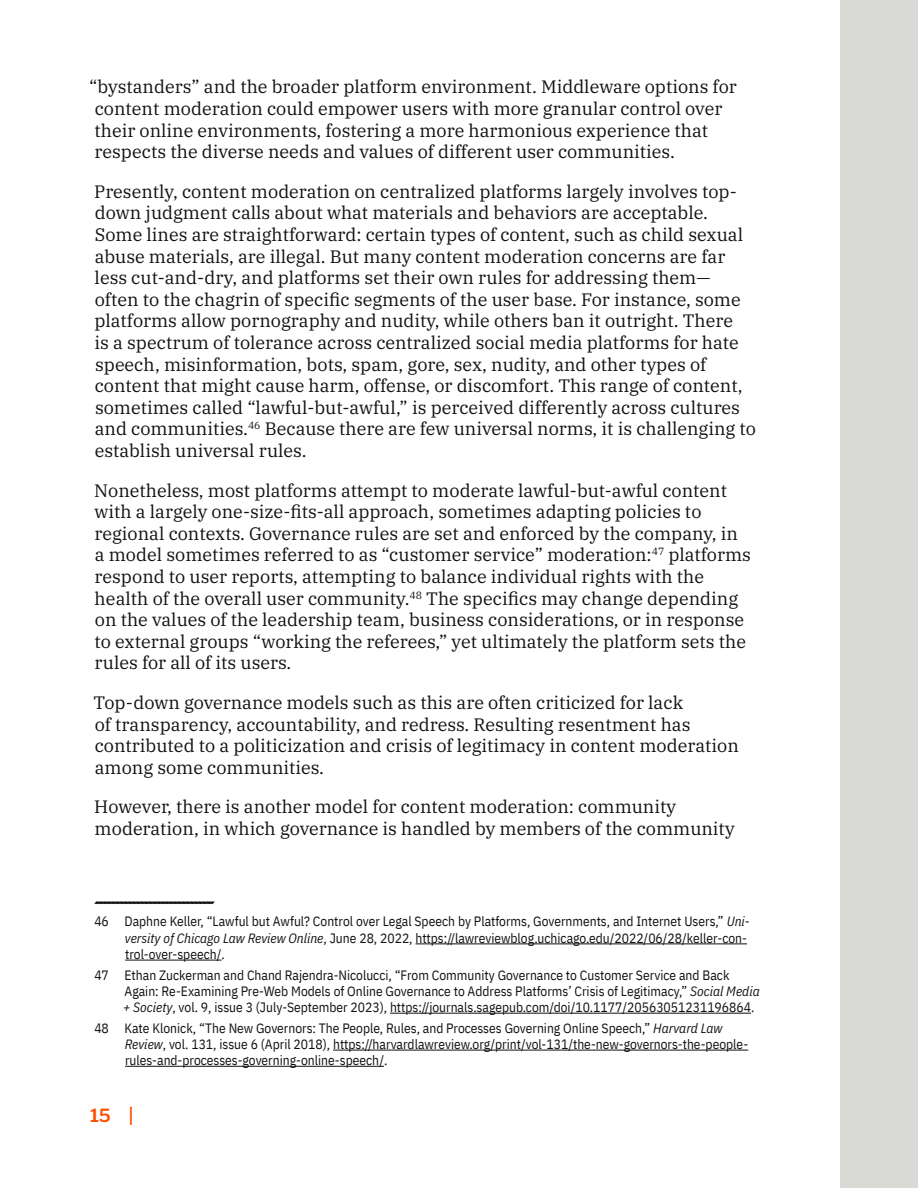
<style>
.page{position:relative;width:918px;height:1188px;background:#fff}
.page>*{position:absolute;margin:0;border:0;box-sizing:border-box;transform-origin:0 0}
.Body_-_No_Hyphen{font:18px/21.6px "IBM Plex Serif";color:#111}
.t1{font:600 18px "Libre Franklin";color:#ff4f00}
.Footnote{font:13.5px/16.2px "IBM Plex Sans Cond";color:#111}
.s1{font-style:italic}
</style>
<div class="page">
<div style="left:840px;top:0;width:78px;height:1188px;background:#d9d9d6"></div>
<svg style="left:94px;top:901px;width:121px;height:3px"></svg>
<hr style="left:416px;top:943px;width:331px;height:1px;background:#111">
<hr style="left:125px;top:960px;width:97px;height:1px;background:#111">
<hr style="left:390px;top:1013px;width:361px;height:1px;background:#111">
<hr style="left:333px;top:1050px;width:415px;height:1px;background:#111">
<hr style="left:125px;top:1066px;width:259px;height:1px;background:#111">
<p class="Body_-_No_Hyphen" style="left:89px;top:75px;width:649px">“bystanders” and the broader platform environment. Middleware options for content moderation could empower users with more granular control over their online environments, fostering a more harmonious experience that respects the diverse needs and values of different user communities.</p>
<p class="Body_-_No_Hyphen" style="left:94px;top:179px;width:663px">Presently, content moderation on centralized platforms largely involves top&shy;down judgment calls about what materials and behaviors are acceptable.<br>Some lines are straightforward: certain types of content, such as child sexual abuse materials, are illegal. But many content moderation concerns are far less cut-and-dry, and platforms set their own rules for addressing them— often to the chagrin of specific segments of the user base. For instance, some platforms allow pornography and nudity, while others ban it outright. There<br>is a spectrum of tolerance across centralized social media platforms for hate speech, misinformation, bots, spam, gore, sex, nudity, and other types of content that might cause harm, offense, or discomfort. This range of content, sometimes called “lawful-but-awful,” is perceived differently across cultures and communities.<sup>46</sup> Because there are few universal norms, it is challenging to establish universal rules.</p>
<p class="Body_-_No_Hyphen" style="left:94px;top:478px;width:658px">Nonetheless, most platforms attempt to moderate lawful-but-awful content with a largely one-size-fits-all approach, sometimes adapting policies to regional contexts. Governance rules are set and enforced by the company, in a model sometimes referred to as “customer service” moderation:<sup>47</sup> platforms respond to user reports, attempting to balance individual rights with the health of the overall user community.<sup>48</sup> The specifics may change depending on the values of the leadership team, business considerations, or in response to external groups “working the referees,” yet ultimately the platform sets the rules for all of its users.</p>
<p class="Body_-_No_Hyphen" style="left:94px;top:690px;width:647px">Top-down governance models such as this are often criticized for lack<br>of transparency, accountability, and redress. Resulting resentment has contributed to a politicization and crisis of legitimacy in content moderation among some communities.</p>
<p class="Body_-_No_Hyphen" style="left:94px;top:795px;width:642px">However, there is another model for content moderation: community moderation, in which governance is handled by members of the community</p>
<p class="Footnote" style="left:125px;top:912px;width:626px;text-indent:-31px">46 Daphne Keller, “Lawful but Awful? Control over Legal Speech by Platforms, Governments, and Internet Users,” <span class="s1">Uni&shy;versity of Chicago Law Review Online</span>, June 28, 2022, https://lawreviewblog.uchicago.edu/2022/06/28/keller-con&shy;trol-over-speech/.</p>
<p class="Footnote" style="left:123px;top:965px;width:638px;text-indent:-29px">47 Ethan Zuckerman and Chand Rajendra-Nicolucci, “From Community Governance to Customer Service and Back<br>Again: Re-Examining Pre-Web Models of Online Governance to Address Platforms’ Crisis of Legitimacy,” <span class="s1">Social Media + Society</span>, vol. 9, issue 3 (July-September 2023), https://journals.sagepub.com/doi/10.1177/20563051231196864.</p>
<p class="Footnote" style="left:125px;top:1019px;width:625px;text-indent:-30px">48 Kate Klonick, “The New Governors: The People, Rules, and Processes Governing Online Speech,” <span class="s1">Harvard Law<br>Review</span>, vol. 131, issue 6 (April 2018), https://harvardlawreview.org/print/vol-131/the-new-governors-the-people&shy;rules-and-processes-governing-online-speech/.</p>
<p class="t1" style="left:90px;top:1105px;width:45px">15 |</p>
</div>
